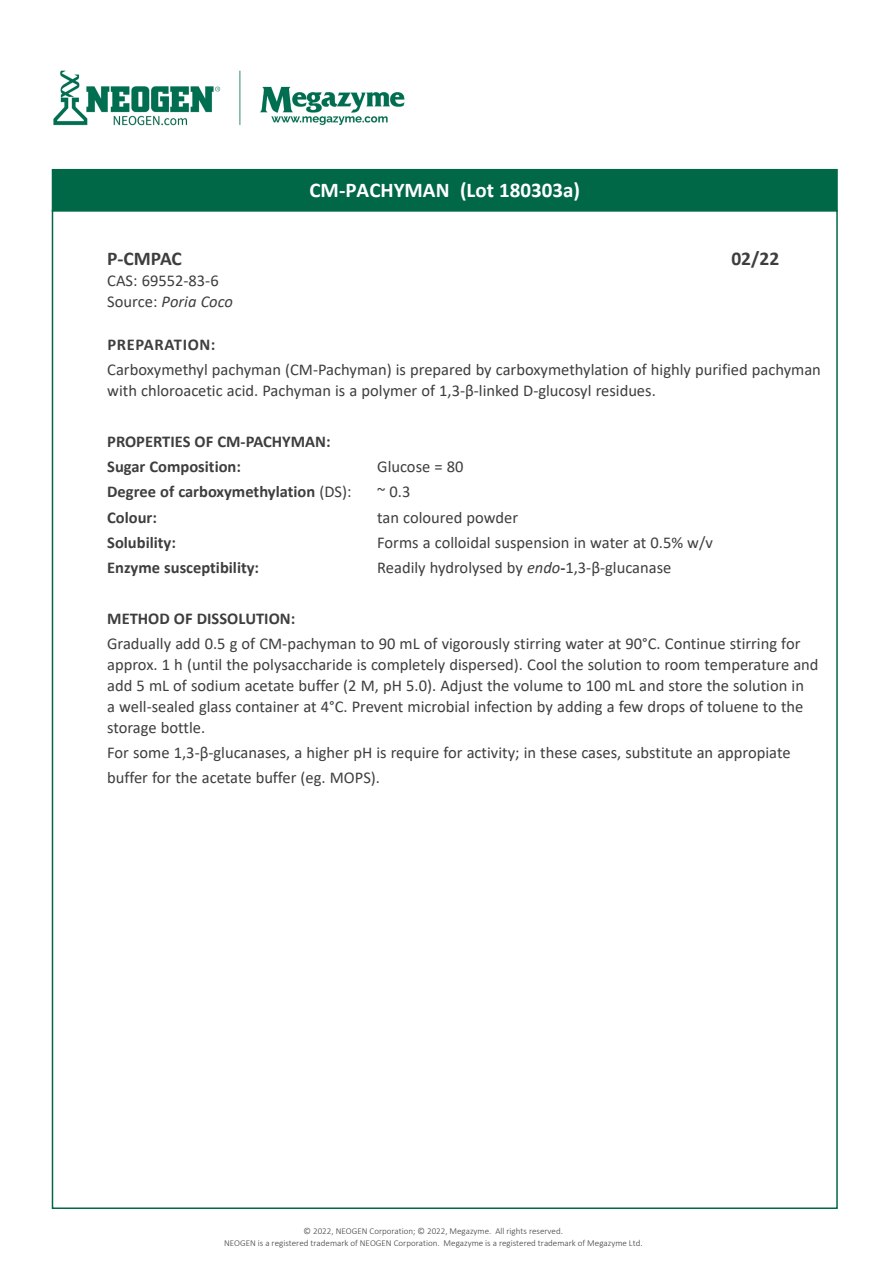
<style>
.page{position:relative;width:893px;height:1263px;background:#fff}
.page>*{position:absolute;margin:0;border:0;box-sizing:border-box;transform-origin:0 0}
.Top_of_Page_Header{font:700 21px "Calibri";color:#fff}
.t1{font:700 19.5px "Calibri";color:#3e3e3f}
.t2{font:16.5px/21px "Calibri";color:#3e3e3f}
.t3{font:700 16.5px "Calibri";color:#3e3e3f}
.t4{font:700 16.5px "Calibri";letter-spacing:.04em;color:#3e3e3f}
.t5{font:300 9px "Calibri";color:#3e3e3f}
.s1{font-style:italic}
.s2{font-weight:400}
.s3{font-weight:700}
</style>
<div class="page">
<div style="left:52px;top:170px;width:785px;height:41px;background:#006747"></div>
<div style="left:52px;top:169px;width:786px;height:42px;border:2px solid #006747"></div>
<img style="left:53px;top:70px;width:352px;height:56px">
<p class="Top_of_Page_Header" style="left:310px;top:175px;width:272px">CM-PACHYMAN (Lot 180303a)</p>
<p class="t1" style="left:107px;top:245px;width:76px">P-CMPAC</p>
<p class="t1" style="left:731px;top:245px;width:49px">02/22</p>
<p class="t2" style="left:107px;top:270px;width:127px">CAS: 69552-83-6<br>Source: <span class="s1">Poria Coco</span></p>
<p class="t4" style="left:108px;top:333px;width:109px">PREPARATION:</p>
<p class="t2" style="left:107px;top:359px;width:715px">Carboxymethyl pachyman (CM-Pachyman) is prepared by carboxymethylation of highly purified pachyman with chloroacetic acid. Pachyman is a polymer of 1,3-β-linked D-glucosyl residues.</p>
<p class="t3" style="left:107px;top:430px;width:225px">PROPERTIES OF CM-PACHYMAN:</p>
<p class="t3" style="left:107px;top:455px;width:135px">Sugar Composition:</p>
<p class="t2" style="left:377px;top:456px;width:88px">Glucose = 80</p>
<p class="t3" style="left:107px;top:480px;width:246px">Degree of carboxymethylation <span class="s2">(DS):</span></p>
<p class="t2" style="left:377px;top:481px;width:35px">~ 0.3</p>
<p class="t3" style="left:107px;top:505px;width:51px">Colour:</p>
<p class="t2" style="left:377px;top:506px;width:142px">tan coloured powder</p>
<p class="t3" style="left:107px;top:531px;width:70px">Solubility:</p>
<p class="t2" style="left:377px;top:531px;width:337px">Forms a colloidal suspension in water at 0.5% w/v</p>
<p class="t3" style="left:107px;top:556px;width:153px">Enzyme susceptibility:</p>
<p class="t2" style="left:377px;top:557px;width:296px">Readily hydrolysed by <span class="s1">endo</span><span class="s3">-</span>1,3-β-glucanase</p>
<p class="t3" style="left:107px;top:606px;width:190px">METHOD OF DISSOLUTION:</p>
<p class="t2" style="left:107px;top:632px;width:713px">Gradually add 0.5 g of CM-pachyman to 90 mL of vigorously stirring water at 90°C. Continue stirring for approx. 1 h (until the polysaccharide is completely dispersed). Cool the solution to room temperature and add 5 mL of sodium acetate buffer (2 M, pH 5.0). Adjust the volume to 100 mL and store the solution in<br>a well-sealed glass container at 4°C. Prevent microbial infection by adding a few drops of toluene to the storage bottle.</p>
<p class="t2" style="left:107px;top:742px;width:685px">For some 1,3-β-glucanases, a higher pH is require for activity; in these cases, substitute an appropiate</p>
<p class="t2" style="left:107px;top:767px;width:274px">buffer for the acetate buffer (eg. MOPS).</p>
<p class="t5" style="left:304px;top:1225px;width:261px">© 2022, NEOGEN Corporation; © 2022, Megazyme. All rights reserved.</p>
<p class="t5" style="left:224px;top:1238px;width:420px">NEOGEN is a registered trademark of NEOGEN Corporation. Megazyme is a registered trademark of Megazyme Ltd.</p>
</div>
